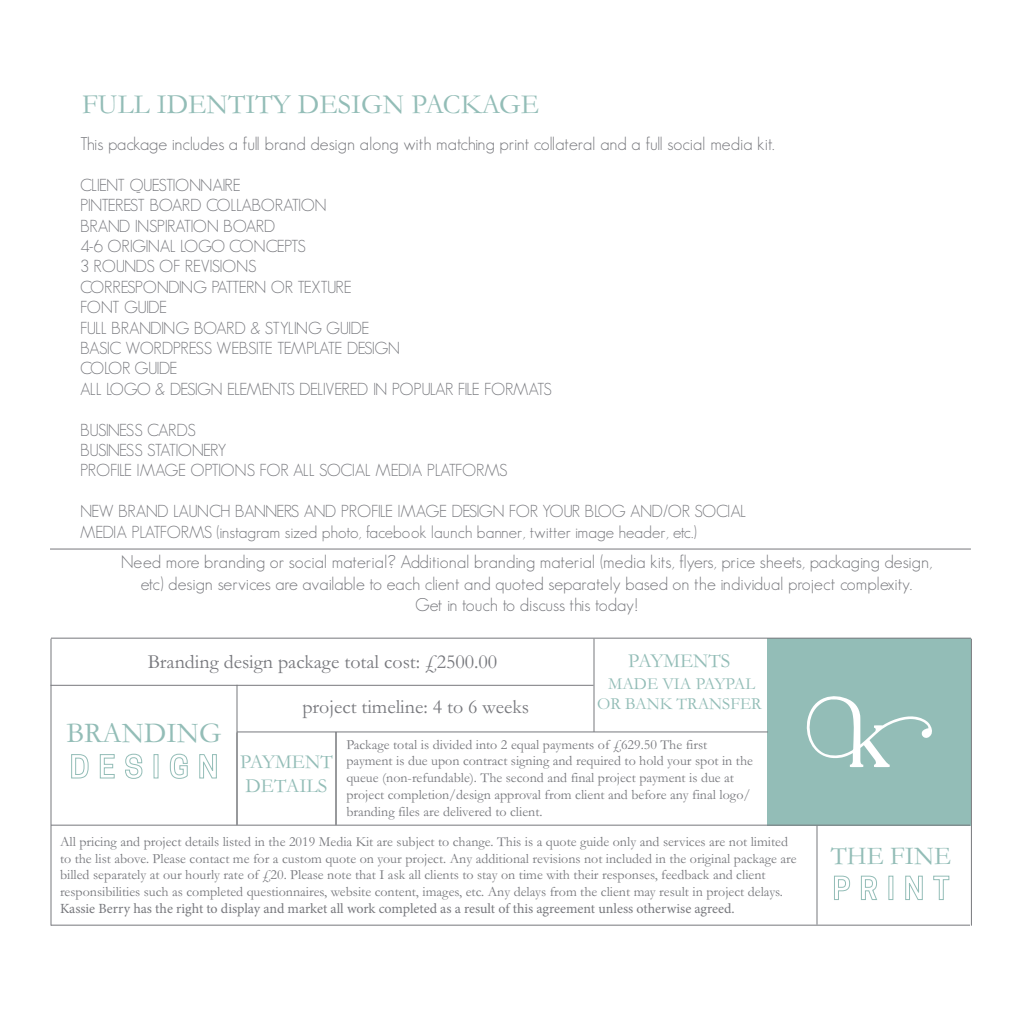
<style>
.page{position:relative;width:1024px;height:1024px;background:#fff}
.page>*{position:absolute;margin:0;border:0;box-sizing:border-box;transform-origin:0 0}
.t1{font:29px "Gara GP";color:#93bdb7}
.t2{font:28px "Gara GP";color:#93bdb7}
.t3{font:26px "Gara GP";color:#93bdb7}
.t4{font:20px "Gara GP";color:#77787d}
.t5{font:20px/24px "Gara GP";color:#93bdb7}
.t6{font:300 18px/21.6px "Geosans";color:#77787d;text-align:center}
.t7{font:300 17px/20.4px "Geosans";letter-spacing:-.045em;color:#77787d}
.t8{font:300 17px/20.4px "Geosans";letter-spacing:-.02em;color:#77787d}
.t9{font:17px/20.4px "Gara GP";color:#93bdb7;text-align:center}
.t10{font:14px/16.8px "Gara GP";color:#77787d}
.t11{font:14px "Minion Pro";letter-spacing:-.005em;color:#77787d}
</style>
<div class="page">
<div style="left:768px;top:638px;width:203px;height:188px;background:#93bdb7"></div>
<hr style="left:51px;top:638px;width:920px;height:1px;background:#77787d">
<hr style="left:51px;top:925px;width:919px;height:1px;background:#77787d">
<hr style="left:51px;top:825px;width:919px;height:1px;background:#77787d">
<hr style="left:50px;top:639px;width:2px;height:287px;background:#77787d">
<hr style="left:971px;top:639px;width:1px;height:287px;background:#77787d">
<hr style="left:816px;top:826px;width:2px;height:99px;background:#77787d">
<hr style="left:594px;top:639px;width:1px;height:93px;background:#77787d">
<hr style="left:50px;top:685px;width:544px;height:1px;background:#77787d">
<hr style="left:236px;top:685px;width:2px;height:140px;background:#77787d">
<hr style="left:237px;top:731px;width:531px;height:1px;background:#77787d">
<hr style="left:336px;top:732px;width:1px;height:93px;background:#77787d">
<hr style="left:50px;top:549px;width:921px;height:1px;background:#77787d">
<svg style="left:834px;top:875px;width:17px;height:25px"></svg>
<svg style="left:860px;top:875px;width:17px;height:25px"></svg>
<div style="left:888px;top:876px;width:5px;height:24px;border:1px solid #93bdb7"></div>
<svg style="left:905px;top:875px;width:18px;height:25px"></svg>
<svg style="left:933px;top:875px;width:17px;height:25px"></svg>
<svg style="left:71px;top:754px;width:18px;height:25px"></svg>
<svg style="left:99px;top:754px;width:16px;height:25px"></svg>
<svg style="left:125px;top:753px;width:18px;height:26px"></svg>
<div style="left:154px;top:754px;width:5px;height:25px;border:1px solid #93bdb7"></div>
<svg style="left:169px;top:753px;width:19px;height:26px"></svg>
<svg style="left:199px;top:754px;width:18px;height:25px"></svg>
<svg style="left:806px;top:696px;width:126px;height:71px"></svg>
<h2 class="t2" style="left:82px;top:85px;width:459px">FULL IDENTITY DESIGN PACKAGE</h2>
<p class="t6" style="left:80px;top:133px;width:696px">This package includes a full brand design along with matching print collateral and a full social media kit.</p>
<p class="t7" style="left:80px;top:175px;width:473px">CLIENT QUESTIONNAIRE<br>PINTEREST BOARD COLLABORATION<br>BRAND INSPIRATION BOARD<br>4-6 ORIGINAL LOGO CONCEPTS<br>3 ROUNDS OF REVISIONS<br>CORRESPONDING PATTERN OR TEXTURE<br>FONT GUIDE<br>FULL BRANDING BOARD &amp; STYLING GUIDE<br>BASIC WORDPRESS WEBSITE TEMPLATE DESIGN<br>COLOR GUIDE<br>ALL LOGO &amp; DESIGN ELEMENTS DELIVERED IN POPULAR FILE FORMATS</p>
<p class="t7" style="left:80px;top:420px;width:429px">BUSINESS CARDS<br>BUSINESS STATIONERY<br>PROFILE IMAGE OPTIONS FOR ALL SOCIAL MEDIA PLATFORMS</p>
<p class="t8" style="left:80px;top:501px;width:668px">NEW BRAND LAUNCH BANNERS AND PROFILE IMAGE DESIGN FOR YOUR BLOG AND/OR SOCIAL<br>MEDIA PLATFORMS (instagram sized photo, facebook launch banner, twitter image header, etc.)</p>
<p class="t6" style="left:121px;top:551px;width:813px">Need more branding or social material? Additional branding material (media kits, flyers, price sheets, packaging design, etc) design services are available to each client and quoted separately based on the individual project complexity.<br>Get in touch to discuss this today!</p>
<h3 class="t5" style="left:628px;top:648px;width:104px">PAYMENTS</h3>
<p class="t9" style="left:597px;top:673px;width:166px">MADE VIA PAYPAL<br>OR BANK TRANSFER</p>
<h3 class="t4" style="left:148px;top:649px;width:351px">Branding design package total cost: £2500.00</h3>
<h3 class="t4" style="left:302px;top:694px;width:228px">project timeline: 4 to 6 weeks</h3>
<h1 class="t1" style="left:66px;top:713px;width:157px">BRANDING</h1>
<p class="t10" style="left:346px;top:736px;width:408px">Package total is divided into 2 equal payments of £629.50 The first payment is due upon contract signing and required to hold your spot in the queue (non-refundable). The second and final project payment is due at project completion/design approval from client and before any final logo/ branding files are delivered to client.</p>
<h3 class="t5" style="left:240px;top:749px;width:94px">PAYMENT<br>DETAILS</h3>
<p class="t10" style="left:60px;top:833px;width:738px">All pricing and project details listed in the 2019 Media Kit are subject to change. This is a quote guide only and services are not limited to the list above. Please contact me for a custom quote on your project. Any additional revisions not included in the original package are billed separately at our hourly rate of £20. Please note that I ask all clients to stay on time with their responses, feedback and client responsibilities such as completed questionnaires, website content, images, etc. Any delays from the client may result in project delays.</p>
<p class="t11" style="left:60px;top:899px;width:676px">Kassie Berry has the right to display and market all work completed as a result of this agreement unless otherwise agreed.</p>
<h3 class="t3" style="left:831px;top:838px;width:122px">THE FINE</h3>
</div>
